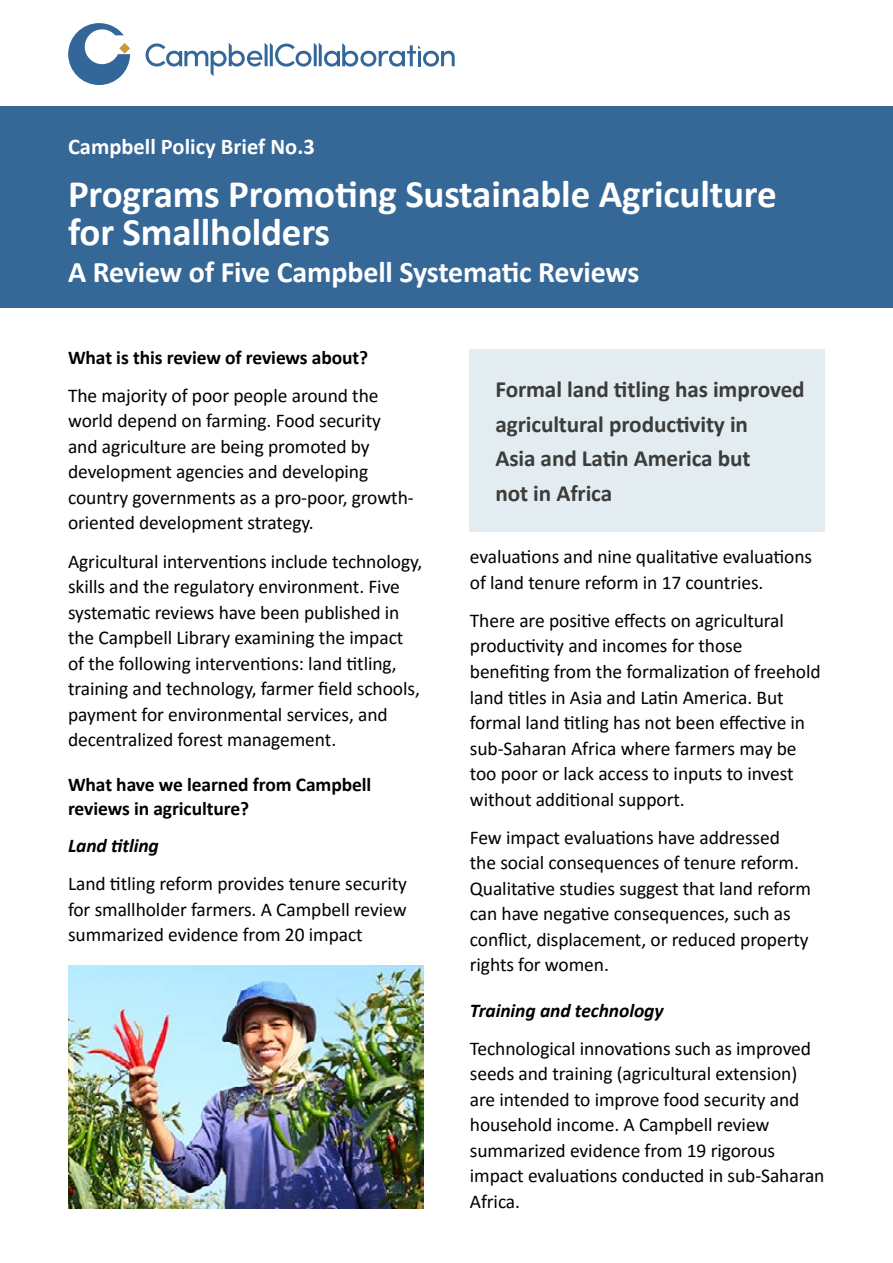
<style>
.page{position:relative;width:893px;height:1263px;background:#fff}
.page>*{position:absolute;margin:0;border:0;box-sizing:border-box;transform-origin:0 0}
.t1{font:700 39px/37.5px "Calibri";letter-spacing:-.005em;color:#fff}
.t2{font:700 30px "Calibri";letter-spacing:-.005em;color:#fff}
.t3{font:700 23.25px/34.5px "Calibri";letter-spacing:-.005em;color:#3c3c3b}
.t4{font:700 22.5px "Calibri";color:#fff}
.t5{font:19.5px/25.5px "Calibri";letter-spacing:-.005em;color:#000}
.t6{font:700 19.5px/24px "Calibri";letter-spacing:-.005em;color:#000}
.t7{font:italic 700 19.5px "Calibri";letter-spacing:-.005em;color:#000}
</style>
<div class="page">
<div style="left:0;top:106px;width:893px;height:202px;background:#356897"></div>
<svg style="left:68px;top:23px;width:62px;height:62px"></svg>
<svg style="left:146px;top:43px;width:309px;height:33px"></svg>
<div style="left:470px;top:349px;width:355px;height:182px;background:#e3edf1"></div>
<img style="left:68px;top:965px;width:355px;height:244px">
<p class="t4" style="left:68px;top:131px;width:248px">Campbell Policy Brief No.3</p>
<h1 class="t1" style="left:68px;top:174px;width:710px">Programs Promoting Sustainable Agriculture for Smallholders</h1>
<h2 class="t2" style="left:68px;top:251px;width:573px">A Review of Five Campbell Systematic Reviews</h2>
<p class="t6" style="left:68px;top:344px;width:302px">What is this review of reviews about?</p>
<p class="t5" style="left:68px;top:382px;width:347px">The majority of poor people around the world depend on farming. Food security and agriculture are being promoted by development agencies and developing country governments as a pro-poor, growth&shy;oriented development strategy.</p>
<p class="t5" style="left:68px;top:548px;width:356px">Agricultural interventions include technology, skills and the regulatory environment. Five systematic reviews have been published in the Campbell Library examining the impact of the following interventions: land titling, training and technology, farmer field schools, payment for environmental services, and decentralized forest management.</p>
<p class="t6" style="left:68px;top:772px;width:305px">What have we learned from Campbell reviews in agriculture?</p>
<p class="t7" style="left:68px;top:832px;width:92px">Land titling</p>
<p class="t5" style="left:68px;top:871px;width:340px;text-align:justify">Land titling reform provides tenure security for smallholder farmers. A Campbell review summarized evidence from 20 impact</p>
<p class="t3" style="left:495px;top:371px;width:311px">Formal land titling has improved agricultural productivity in<br>Asia and Latin America but<br>not in Africa</p>
<p class="t5" style="left:470px;top:543px;width:344px">evaluations and nine qualitative evaluations of land tenure reform in 17 countries.</p>
<p class="t5" style="left:470px;top:607px;width:352px">There are positive effects on agricultural productivity and incomes for those benefiting from the formalization of freehold land titles in Asia and Latin America. But formal land titling has not been effective in sub-Saharan Africa where farmers may be too poor or lack access to inputs to invest without additional support.</p>
<p class="t5" style="left:470px;top:824px;width:343px">Few impact evaluations have addressed<br>the social consequences of tenure reform.<br>Qualitative studies suggest that land reform can have negative consequences, such as conflict, displacement, or reduced property rights for women.</p>
<p class="t7" style="left:470px;top:996px;width:195px">Training and technology</p>
<p class="t5" style="left:470px;top:1035px;width:356px">Technological innovations such as improved seeds and training (agricultural extension) are intended to improve food security and household income. A Campbell review summarized evidence from 19 rigorous impact evaluations conducted in sub-Saharan Africa.</p>
</div>
